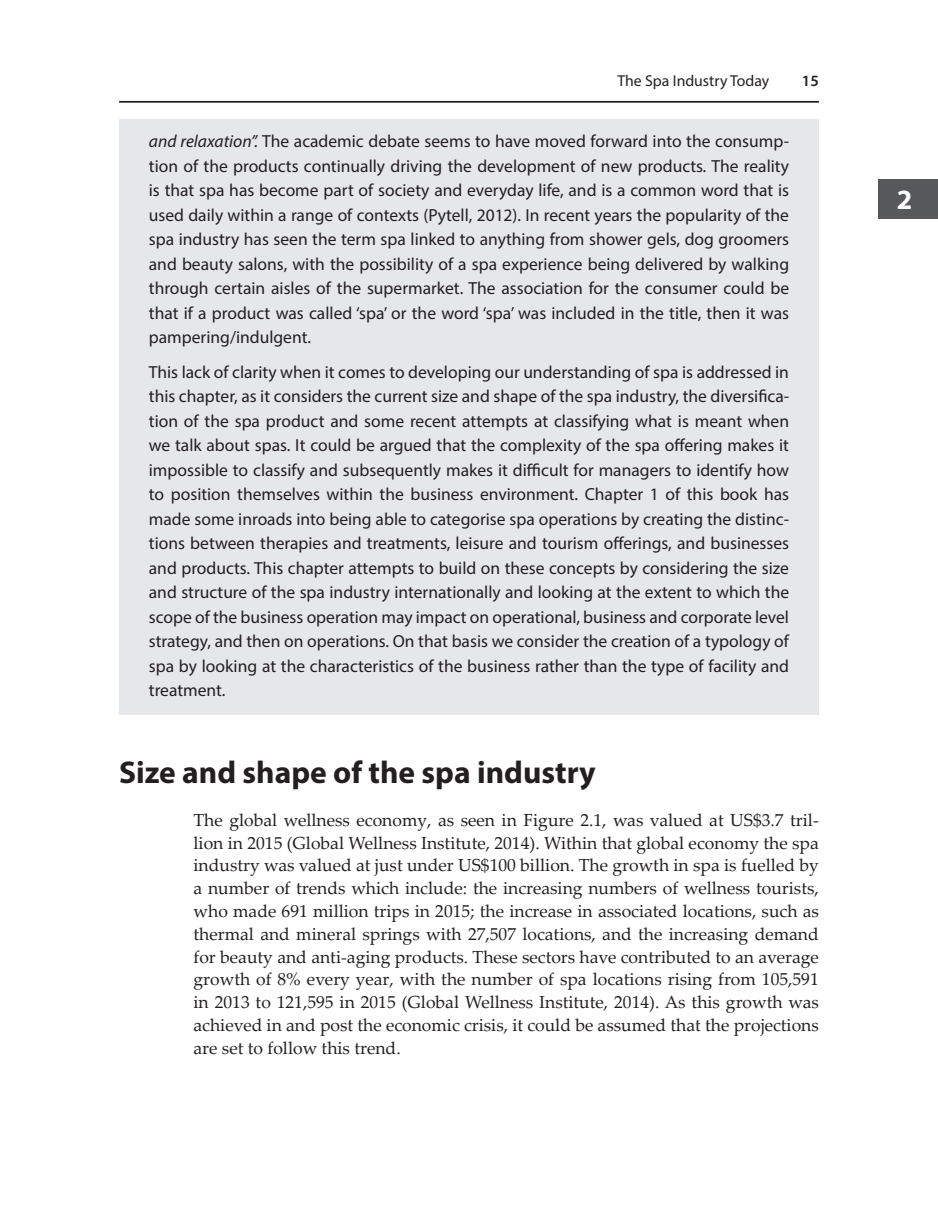
<style>
.page{position:relative;width:938px;height:1221px;background:#fff}
.page>*{position:absolute;margin:0;border:0;box-sizing:border-box;transform-origin:0 0}
.t1{font:700 31.5px "Myriad Pro";color:#231f20}
.t2{font:700 28px "Myriad Pro";color:#fff}
.t3{font:17.5px/24.5px "Myriad Pro";color:#231f20;text-align:justify}
.t4{font:17.5px/22.8px "Palatino Linotype";color:#231f20;text-align:justify}
.t5{font:15.75px "Myriad Pro";color:#231f20}
.t6{font:600 15.75px "Myriad Pro";color:#231f20}
.s1{font-style:italic}
</style>
<div class="page">
<hr style="left:119px;top:101px;width:700px;height:2px;background:#231f20">
<div style="left:878px;top:179px;width:60px;height:39px;background:#57585a"></div>
<div style="left:119px;top:119px;width:700px;height:595px;background:#e6e7e9"></div>
<p class="t5" style="left:617px;top:71px;width:153px">The Spa Industry Today</p>
<p class="t6" style="left:802px;top:71px;width:18px">15</p>
<p class="t3" style="left:149px;top:129px;width:641px"><span class="s1">and relaxation”.</span> The academic debate seems to have moved forward into the consump&shy;tion of the products continually driving the development of new products<span class="s1">.</span> The reality is that spa has become part of society and everyday life, and is a common word that is used daily within a range of contexts (Pytell, 2012). In recent years the popularity of the spa industry has seen the term spa linked to anything from shower gels, dog groomers and beauty salons, with the possibility of a spa experience being delivered by walking through certain aisles of the supermarket. The association for the consumer could be that if a product was called ‘spa’ or the word ‘spa’ was included in the title, then it was pampering/indulgent.</p>
<p class="t3" style="left:149px;top:359px;width:641px">This lack of clarity when it comes to developing our understanding of spa is addressed in this chapter, as it considers the current size and shape of the spa industry, the diversifica&shy;tion of the spa product and some recent attempts at classifying what is meant when we talk about spas. It could be argued that the complexity of the spa offering makes it impossible to classify and subsequently makes it difficult for managers to identify how to position themselves within the business environment. Chapter 1 of this book has made some inroads into being able to categorise spa operations by creating the distinc&shy;tions between therapies and treatments, leisure and tourism offerings, and businesses and products. This chapter attempts to build on these concepts by considering the size and structure of the spa industry internationally and looking at the extent to which the scope of the business operation may impact on operational, business and corporate level strategy, and then on operations. On that basis we consider the creation of a typology of spa by looking at the characteristics of the business rather than the type of facility and treatment.</p>
<h1 class="t1" style="left:119px;top:752px;width:478px">Size and shape of the spa industry</h1>
<p class="t4" style="left:193px;top:808px;width:627px">The global wellness economy, as seen in Figure 2.1, was valued at US$3.7 tril&shy;lion in 2015 (Global Wellness Institute, 2014). Within that global economy the spa industry was valued at just under US$100 billion. The growth in spa is fuelled by a number of trends which include: the increasing numbers of wellness tourists, who made 691 million trips in 2015; the increase in associated locations, such as thermal and mineral springs with 27,507 locations, and the increasing demand for beauty and anti-aging products. These sectors have contributed to an average growth of 8% every year, with the number of spa locations rising from 105,591 in 2013 to 121,595 in 2015 (Global Wellness Institute, 2014). As this growth was achieved in and post the economic crisis, it could be assumed that the projections are set to follow this trend.</p>
<h2 class="t2" style="left:896px;top:181px;width:17px">2</h2>
</div>
